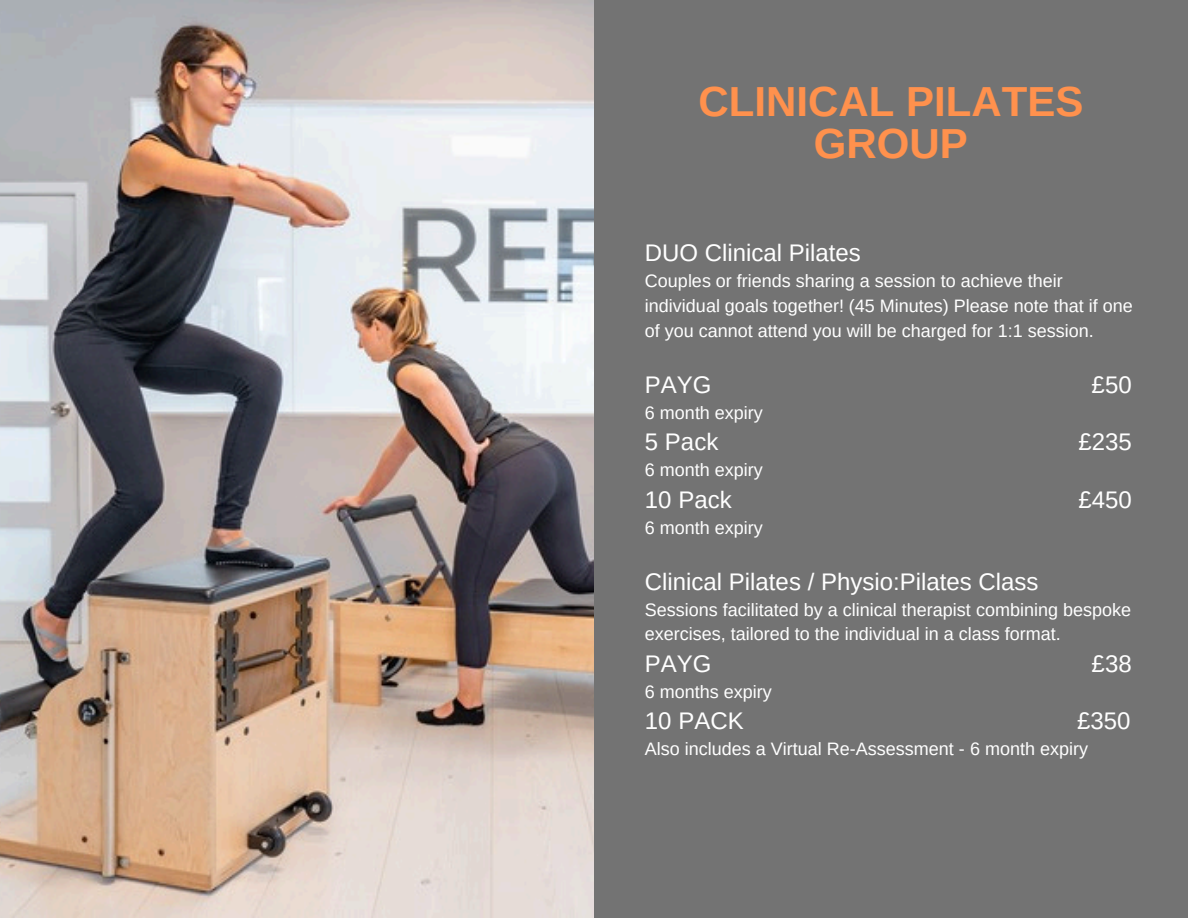
<style>
.page{position:relative;width:1188px;height:918px;background:#737373}
.page>*{position:absolute;margin:0;border:0;box-sizing:border-box;transform-origin:0 0}
.t1{font:700 42px/41.7px "Arimo";color:#ff914d;text-align:center}
.t2{font:24px "Arimo";color:#fff}
.t3{font:18px/24.8px "Arimo";color:#fff}
</style>
<div class="page">
<img style="left:0;top:0;width:594px;height:918px">
<p class="t1" style="left:699px;top:81px;width:386px">CLINICAL PILATES<br>GROUP</p>
<h1 class="t2" style="left:645px;top:240px;width:218px">DUO Clinical Pilates</h1>
<p class="t3" style="left:645px;top:269px;width:489px">Couples or friends sharing a session to achieve their individual goals together! (45 Minutes) Please note that if one of you cannot attend you will be charged for 1:1 session.</p>
<p class="t2" style="left:645px;top:371px;width:68px">PAYG</p>
<p class="t2" style="left:1092px;top:371px;width:42px">£50</p>
<p class="t3" style="left:645px;top:400px;width:120px">6 month expiry</p>
<p class="t2" style="left:645px;top:429px;width:75px">5 Pack</p>
<p class="t2" style="left:1078px;top:429px;width:55px">£235</p>
<p class="t3" style="left:645px;top:458px;width:120px">6 month expiry</p>
<p class="t2" style="left:645px;top:486px;width:88px">10 Pack</p>
<p class="t2" style="left:1078px;top:486px;width:55px">£450</p>
<p class="t3" style="left:645px;top:515px;width:120px">6 month expiry</p>
<p class="t2" style="left:645px;top:568px;width:395px">Clinical Pilates / Physio:Pilates Class</p>
<p class="t3" style="left:645px;top:597px;width:488px">Sessions facilitated by a clinical therapist combining bespoke exercises, tailored to the individual in a class format.</p>
<p class="t2" style="left:645px;top:650px;width:68px">PAYG</p>
<p class="t2" style="left:1092px;top:650px;width:42px">£38</p>
<p class="t3" style="left:645px;top:679px;width:128px">6 months expiry</p>
<p class="t2" style="left:645px;top:708px;width:100px">10 PACK</p>
<p class="t2" style="left:1077px;top:708px;width:55px">£350</p>
<p class="t3" style="left:645px;top:737px;width:445px">Also includes a Virtual Re-Assessment - 6 month expiry</p>
</div>
